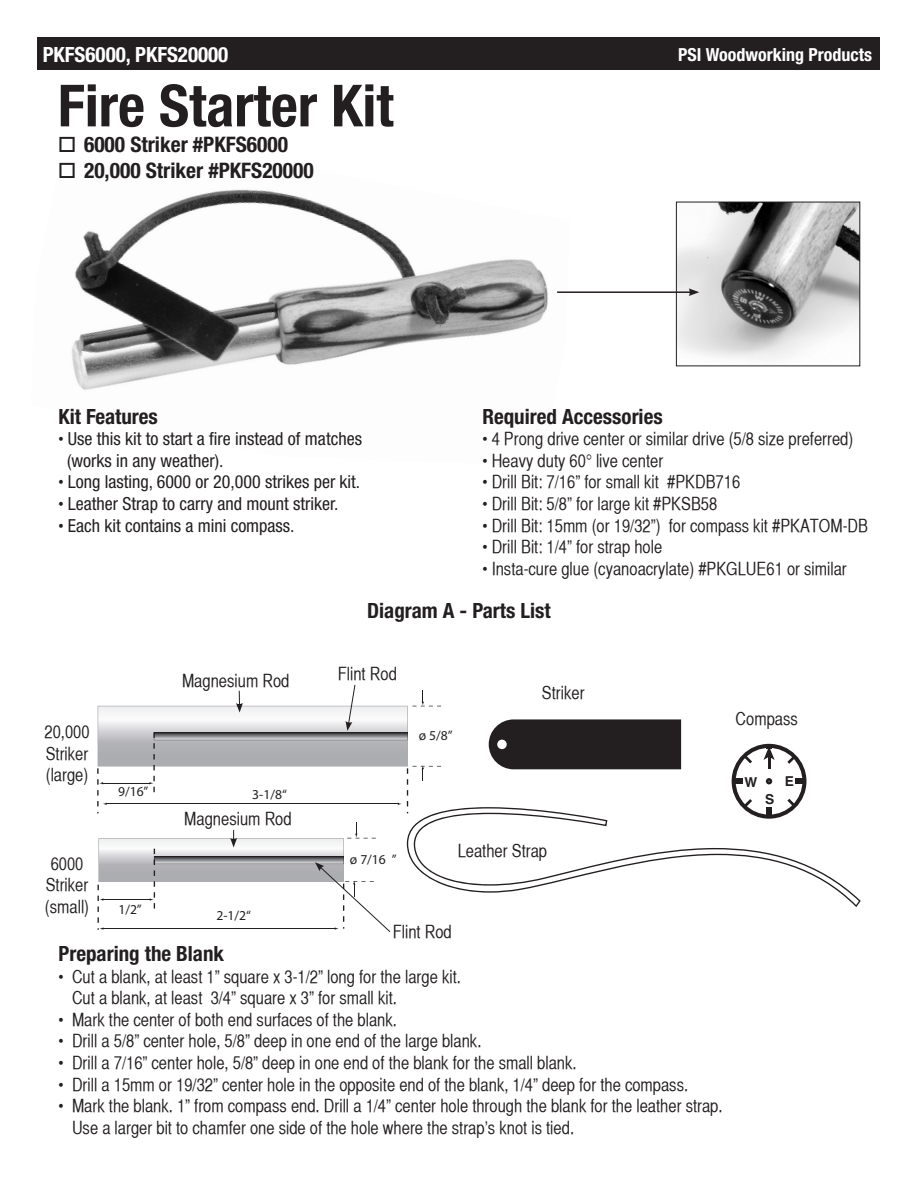
<style>
.page{position:relative;width:918px;height:1188px;background:#fff}
.page>*{position:absolute;margin:0;border:0;box-sizing:border-box;transform-origin:0 0}
.t1{font:700 condensed 58.2px "Helvetica Neue";color:#231f20}
.t2{font:700 condensed 21.45px "Helvetica Neue";color:#231f20}
.t3{font:700 condensed 21px "Helvetica Neue";color:#231f20}
.t4{font:700 condensed 21px "Helvetica Neue";color:#fff}
.t5{font:18px "Helvetica CY Plain";color:#231f20}
.t6{font:condensed 18px "Helvetica Neue";color:#231f20}
.t7{font:700 condensed 18px "Helvetica Neue";color:#fff}
.t8{font:13.65px "Myriad Pro";color:#231f20}
.t9{font:700 13.65px "Helvetica";color:#231f20}
.s1{font-family:"Helvetica CY Plain";font-stretch:normal}
.s2{font-family:"Myriad"}
</style>
<div class="page">
<div style="left:489px;top:719px;width:192px;height:50px;background:#231f20"></div>
<svg style="left:407px;top:807px;width:454px;height:100px"></svg>
<svg style="left:732px;top:744px;width:74px;height:75px"></svg>
<img style="left:71px;top:189px;width:477px;height:201px">
<div style="left:38px;top:38px;width:842px;height:32px;background:#231f20"></div>
<img style="left:678px;top:204px;width:180px;height:157px">
<div style="left:676px;top:202px;width:184px;height:164px;border:1px solid #231f20"></div>
<svg style="left:97px;top:685px;width:344px;height:121px"></svg>
<svg style="left:98px;top:822px;width:293px;height:110px"></svg>
<hr style="left:557px;top:291px;width:134px;height:2px;background:#231f20">
<svg style="left:689px;top:288px;width:10px;height:8px"></svg>
<p class="t4" style="left:43px;top:41px;width:187px">PKFS6000, PKFS20000</p>
<p class="t7" style="left:678px;top:44px;width:195px">PSI Woodworking Products</p>
<p class="t1" style="left:58px;top:70px;width:337px">Fire Starter Kit</p>
<p class="t2" style="left:58px;top:131px;width:232px">□ 6000 Striker #PKFS6000</p>
<p class="t2" style="left:58px;top:157px;width:257px">□ 20,000 Striker #PKFS20000</p>
<p class="t3" style="left:58px;top:403px;width:101px">Kit Features</p>
<p class="t6" style="left:58px;top:428px;width:305px"><span class="s1">•</span> Use this kit to start a fire instead of matches</p>
<p class="t6" style="left:67px;top:450px;width:158px">(works in any weather).</p>
<p class="t6" style="left:58px;top:472px;width:303px"><span class="s1">•</span> Long lasting, 6000 or 20,000 strikes per kit.</p>
<p class="t6" style="left:58px;top:493px;width:282px"><span class="s1">•</span> Leather Strap to carry and mount striker.</p>
<p class="t6" style="left:58px;top:515px;width:238px"><span class="s1">•</span> Each kit contains a mini compass.</p>
<p class="t3" style="left:482px;top:403px;width:182px">Required Accessories</p>
<p class="t5" style="left:482px;top:429px;width:373px">• 4 Prong drive center or similar drive (5/8 size preferred)</p>
<p class="t5" style="left:482px;top:450px;width:182px">• Heavy duty 60° live center</p>
<p class="t5" style="left:482px;top:472px;width:259px">• Drill Bit: 7/16” for small kit #PKDB716</p>
<p class="t5" style="left:482px;top:493px;width:236px">• Drill Bit: 5/8” for large kit #PKSB58</p>
<p class="t5" style="left:482px;top:515px;width:387px">• Drill Bit: 15mm (or 19/32”) for compass kit #PKATOM-DB</p>
<p class="t5" style="left:482px;top:537px;width:181px">• Drill Bit: 1/4” for strap hole</p>
<p class="t5" style="left:482px;top:558px;width:366px">• Insta-cure glue (cyanoacrylate) #PKGLUE61 or similar</p>
<p class="t3" style="left:367px;top:598px;width:185px">Diagram A - Parts List</p>
<p class="t5" style="left:45px;top:722px;width:47px">20,000</p>
<p class="t5" style="left:46px;top:743px;width:44px">Striker</p>
<p class="t5" style="left:46px;top:765px;width:44px">(large)</p>
<p class="t5" style="left:51px;top:853px;width:34px">6000</p>
<p class="t5" style="left:46px;top:875px;width:44px">Striker</p>
<p class="t5" style="left:45px;top:896px;width:46px">(small)</p>
<p class="t5" style="left:182px;top:670px;width:109px">Magnesium Rod</p>
<p class="t8" style="left:118px;top:783px;width:32px">9/16”</p>
<p class="t8" style="left:252px;top:786px;width:36px">3-1/8“</p>
<p class="t8" style="left:118px;top:901px;width:25px">1/2”</p>
<p class="t5" style="left:184px;top:808px;width:109px">Magnesium Rod</p>
<p class="t8" style="left:216px;top:907px;width:36px">2-1/2“</p>
<p class="t5" style="left:338px;top:663px;width:61px">Flint Rod</p>
<p class="t8" style="left:419px;top:727px;width:35px"><span class="s2">ø</span> 5/8”</p>
<p class="t5" style="left:542px;top:682px;width:44px">Striker</p>
<p class="t8" style="left:350px;top:851px;width:48px"><span class="s2">ø</span> 7/16 ”</p>
<p class="t5" style="left:458px;top:840px;width:91px">Leather Strap</p>
<p class="t5" style="left:393px;top:922px;width:61px">Flint Rod</p>
<p class="t3" style="left:58px;top:941px;width:167px">Preparing the Blank</p>
<p class="t5" style="left:58px;top:966px;width:404px">• Cut a blank, at least 1” square x 3-1/2” long for the large kit.</p>
<p class="t5" style="left:72px;top:988px;width:326px">Cut a blank, at least 3/4” square x 3” for small kit.</p>
<p class="t5" style="left:58px;top:1009px;width:340px">• Mark the center of both end surfaces of the blank.</p>
<p class="t5" style="left:58px;top:1031px;width:424px">• Drill a 5/8” center hole, 5/8” deep in one end of the large blank.</p>
<p class="t5" style="left:58px;top:1052px;width:520px">• Drill a 7/16” center hole, 5/8” deep in one end of the blank for the small blank.</p>
<p class="t5" style="left:58px;top:1074px;width:631px">• Drill a 15mm or 19/32” center hole in the opposite end of the blank, 1/4” deep for the compass.</p>
<p class="t5" style="left:58px;top:1096px;width:666px">• Mark the blank. 1” from compass end. Drill a 1/4” center hole through the blank for the leather strap.</p>
<p class="t5" style="left:72px;top:1117px;width:504px">Use a larger bit to chamfer one side of the hole where the strap’s knot is tied.</p>
<p class="t5" style="left:736px;top:709px;width:64px">Compass</p>
<p class="t9" style="left:744px;top:771px;width:14px">W</p>
<p class="t9" style="left:785px;top:770px;width:11px">E</p>
<p class="t9" style="left:765px;top:789px;width:11px">S</p>
</div>
